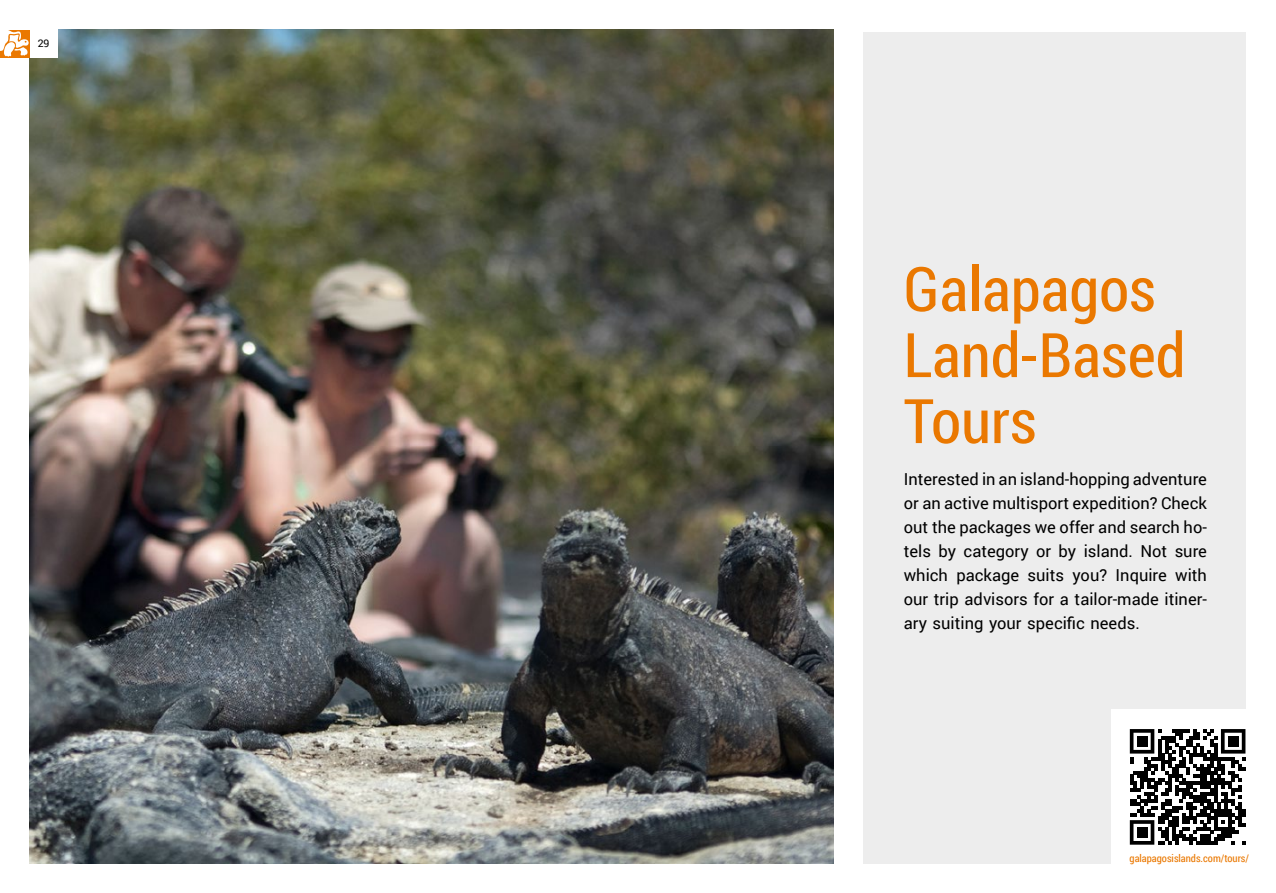
<style>
.page{position:relative;width:1276px;height:893px;background:#fff}
.page>*{position:absolute;margin:0;border:0;box-sizing:border-box;transform-origin:0 0}
.t1{font:61.5px/66px "Roboto Condensed";color:#ea7800}
.t2{font:16.5px/24px "Roboto";color:#000;text-align:right}
.t3{font:10.5px "Roboto Condensed";color:#ea7800}
.t4{font:10.5px "Roboto";color:#000}
</style>
<div class="page">
<img style="left:30px;top:30px;width:803px;height:833px">
<div style="left:863px;top:32px;width:383px;height:831px;background:#ededed"></div>
<div style="left:1111px;top:709px;width:162px;height:184px;background:#fff"></div>
<svg style="left:1129px;top:729px;width:116px;height:116px"></svg>
<div style="left:1136px;top:736px;width:11px;height:11px;background:#000"></div>
<div style="left:1228px;top:736px;width:10px;height:11px;background:#000"></div>
<div style="left:1136px;top:827px;width:11px;height:11px;background:#000"></div>
<div style="left:10px;top:29px;width:48px;height:28px;background:#fff"></div>
<div style="left:0;top:30px;width:30px;height:27px;background:#ea7800"></div>
<svg style="left:0;top:30px;width:29px;height:27px"></svg>
<p class="t4" style="left:38px;top:36px;width:13px">29</p>
<h1 class="t1" style="left:903px;top:254px;width:283px">Galapagos<br>Land-Based<br>Tours</h1>
<p class="t2" style="left:904px;top:467px;width:305px">Interested in an island-hopping adventure or an active multisport expedition? Check out the packages we offer and search ho&shy;sure</p>
<p class="t2" style="left:904px;top:539px;width:29px">tels</p>
<p class="t2" style="left:938px;top:539px;width:19px">by</p>
<p class="t2" style="left:1058px;top:539px;width:19px">by</p>
<p class="t2" style="left:1083px;top:539px;width:51px">island.</p>
<p class="t2" style="left:1140px;top:539px;width:28px">Not</p>
<p class="t2" style="left:963px;top:539px;width:67px">category</p>
<p class="t2" style="left:1036px;top:539px;width:17px">or</p>
<p class="t2" style="left:904px;top:563px;width:305px;text-align:left">which<br>our trip advisors for a tailor-made itiner&shy;ary suiting your specific needs.</p>
<p class="t2" style="left:956px;top:563px;width:64px">package</p>
<p class="t2" style="left:1027px;top:563px;width:38px">suits</p>
<p class="t2" style="left:1115px;top:563px;width:53px">Inquire</p>
<p class="t2" style="left:1175px;top:563px;width:33px">with</p>
<p class="t2" style="left:1072px;top:563px;width:36px">you?</p>
<p class="t3" style="left:1129px;top:851px;width:121px">galapagosislands.com/tours/</p>
</div>
